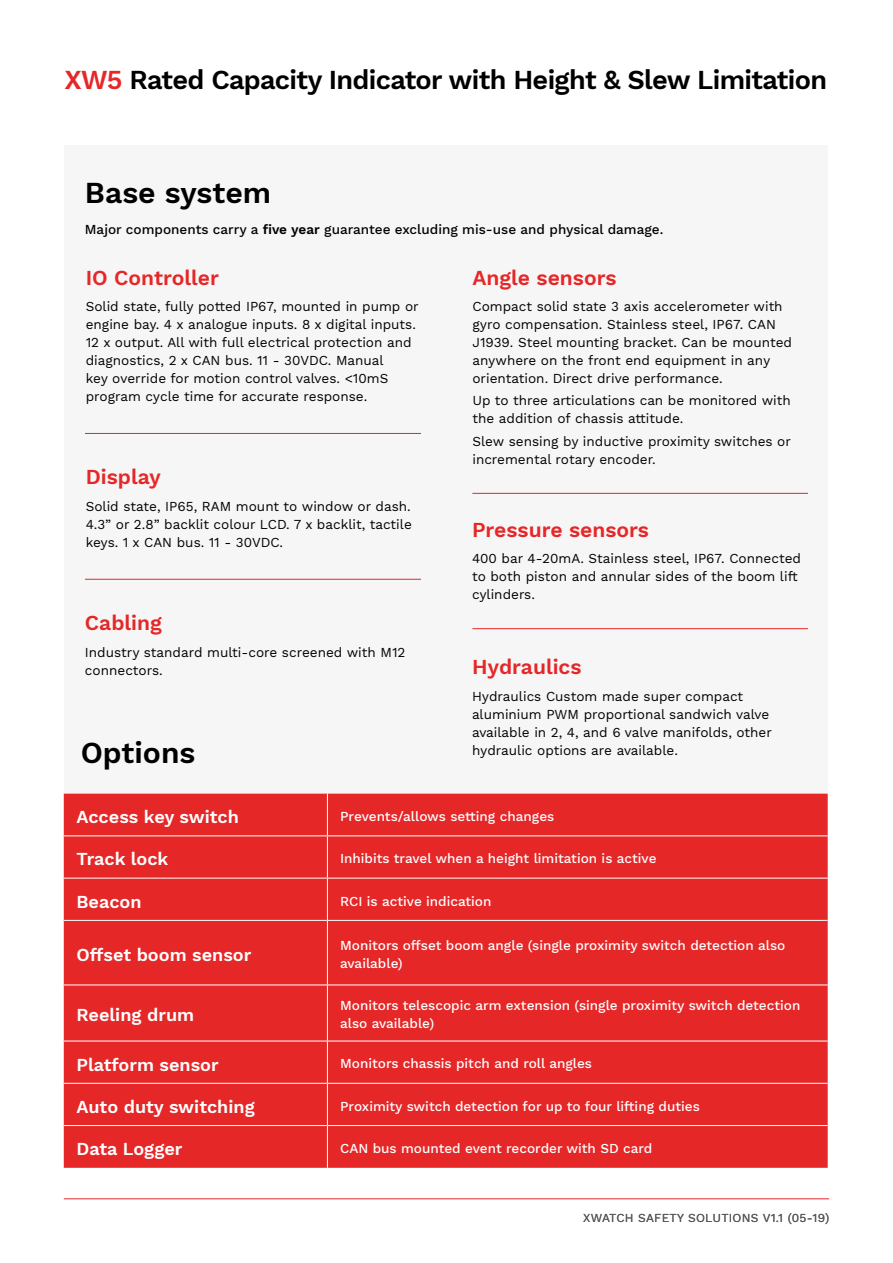
<style>
.page{position:relative;width:893px;height:1263px;background:#fff}
.page>*{position:absolute;margin:0;border:0;box-sizing:border-box;transform-origin:0 0}
.t1{font:600 30px "Work Sans";color:#000}
.t2{font:600 27px "Work Sans";letter-spacing:-.025em;color:#000}
.t3{font:600 21px "Work Sans";color:#e52728}
.t4{font:600 18px "Work Sans";color:#fff}
.t5{font:13.5px/18px "Work Sans";color:#000}
.t6{font:500 13.5px/18px "Work Sans";color:#fff}
.t7{font:500 13.5px "Work Sans";color:#000}
.t8{font:12px "Work Sans";letter-spacing:.02em;color:#575756}
.s1{color:#e52728}
.s2{font-weight:600}
</style>
<div class="page">
<div style="left:64px;top:145px;width:764px;height:663px;background:#f6f6f6"></div>
<hr style="left:64px;top:1198px;width:765px;height:1px;background:#e52728">
<hr style="left:85px;top:433px;width:336px;height:1px;background:#e52728">
<hr style="left:85px;top:579px;width:336px;height:1px;background:#e52728">
<hr style="left:472px;top:493px;width:336px;height:1px;background:#e52728">
<hr style="left:472px;top:628px;width:336px;height:1px;background:#e52728">
<div style="left:64px;top:794px;width:764px;height:374px;background:#e52728"></div>
<hr style="left:327px;top:794px;width:1px;height:41px;background:#fff">
<hr style="left:64px;top:835px;width:263px;height:1px;background:#fff">
<hr style="left:327px;top:835px;width:501px;height:1px;background:#fff">
<hr style="left:327px;top:836px;width:1px;height:42px;background:#fff">
<hr style="left:64px;top:878px;width:263px;height:1px;background:#fff">
<hr style="left:327px;top:878px;width:501px;height:1px;background:#fff">
<hr style="left:327px;top:878px;width:1px;height:42px;background:#fff">
<hr style="left:64px;top:920px;width:263px;height:1px;background:#fff">
<hr style="left:327px;top:920px;width:501px;height:1px;background:#fff">
<hr style="left:327px;top:921px;width:1px;height:63px;background:#fff">
<hr style="left:64px;top:984px;width:263px;height:1px;background:#fff">
<hr style="left:327px;top:984px;width:501px;height:1px;background:#fff">
<hr style="left:327px;top:985px;width:1px;height:56px;background:#fff">
<hr style="left:64px;top:1041px;width:263px;height:1px;background:#fff">
<hr style="left:327px;top:1041px;width:501px;height:1px;background:#fff">
<hr style="left:327px;top:1041px;width:1px;height:42px;background:#fff">
<hr style="left:327px;top:1084px;width:1px;height:41px;background:#fff">
<hr style="left:64px;top:1125px;width:263px;height:1px;background:#fff">
<hr style="left:327px;top:1125px;width:501px;height:1px;background:#fff">
<hr style="left:327px;top:1126px;width:1px;height:42px;background:#fff">
<hr style="left:64px;top:1083px;width:263px;height:1px;background:#fff">
<hr style="left:327px;top:1083px;width:501px;height:1px;background:#fff">
<h2 class="t2" style="left:64px;top:64px;width:764px"><span class="s1">XW5</span> Rated Capacity Indicator with Height &amp; Slew Limitation</h2>
<h1 class="t1" style="left:85px;top:175px;width:188px">Base system</h1>
<p class="t7" style="left:85px;top:221px;width:580px">Major components carry a <span class="s2">five year</span> guarantee excluding mis-use and physical damage.</p>
<h3 class="t3" style="left:86px;top:265px;width:135px">IO Controller</h3>
<p class="t5" style="left:86px;top:298px;width:335px">Solid state, fully potted IP67, mounted in pump or engine bay. 4 x analogue inputs. 8 x digital inputs.<br>12 x output. All with full electrical protection and diagnostics, 2 x CAN bus. 11 - 30VDC. Manual<br>key override for motion control valves. &lt;10mS program cycle time for accurate response.</p>
<h3 class="t3" style="left:86px;top:465px;width:77px">Display</h3>
<p class="t5" style="left:86px;top:498px;width:328px;text-align:justify">Solid state, IP65, RAM mount to window or dash.<br>4.3” or 2.8” backlit colour LCD. 7 x backlit, tactile keys. 1 x CAN bus. 11 - 30VDC.</p>
<h3 class="t3" style="left:85px;top:611px;width:78px">Cabling</h3>
<p class="t5" style="left:85px;top:644px;width:322px">Industry standard multi-core screened with M12 connectors.</p>
<h1 class="t1" style="left:81px;top:735px;width:116px">Options</h1>
<h3 class="t3" style="left:472px;top:265px;width:146px">Angle sensors</h3>
<p class="t5" style="left:472px;top:298px;width:321px">Compact solid state 3 axis accelerometer with gyro compensation. Stainless steel, IP67. CAN J1939. Steel mounting bracket. Can be mounted anywhere on the front end equipment in any orientation. Direct drive performance.</p>
<p class="t5" style="left:472px;top:392px;width:320px">Up to three articulations can be monitored with the addition of chassis attitude.</p>
<p class="t5" style="left:472px;top:433px;width:320px">Slew sensing by inductive proximity switches or incremental rotary encoder.</p>
<h3 class="t3" style="left:472px;top:517px;width:178px">Pressure sensors</h3>
<p class="t5" style="left:472px;top:550px;width:331px">400 bar 4-20mA. Stainless steel, IP67. Connected to both piston and annular sides of the boom lift cylinders.</p>
<h3 class="t3" style="left:472px;top:655px;width:111px">Hydraulics</h3>
<p class="t5" style="left:472px;top:688px;width:301px">Hydraulics Custom made super compact aluminium PWM proportional sandwich valve available in 2, 4, and 6 valve manifolds, other hydraulic options are available.</p>
<h3 class="t4" style="left:77px;top:806px;width:164px">Access key switch</h3>
<p class="t6" style="left:340px;top:808px;width:216px">Prevents/allows setting changes</p>
<h3 class="t4" style="left:77px;top:849px;width:93px">Track lock</h3>
<p class="t6" style="left:340px;top:850px;width:318px">Inhibits travel when a height limitation is active</p>
<h3 class="t4" style="left:77px;top:891px;width:67px">Beacon</h3>
<p class="t6" style="left:340px;top:892px;width:153px">RCI is active indication</p>
<h3 class="t4" style="left:77px;top:944px;width:176px">Offset boom sensor</h3>
<p class="t6" style="left:340px;top:937px;width:447px">Monitors offset boom angle (single proximity switch detection also available)</p>
<h3 class="t4" style="left:77px;top:1005px;width:119px">Reeling drum</h3>
<p class="t6" style="left:340px;top:997px;width:462px">Monitors telescopic arm extension (single proximity switch detection also available)</p>
<h3 class="t4" style="left:77px;top:1054px;width:144px">Platform sensor</h3>
<p class="t6" style="left:340px;top:1055px;width:253px">Monitors chassis pitch and roll angles</p>
<h3 class="t4" style="left:77px;top:1096px;width:180px">Auto duty switching</h3>
<p class="t6" style="left:340px;top:1098px;width:361px">Proximity switch detection for up to four lifting duties</p>
<h3 class="t4" style="left:77px;top:1138px;width:107px">Data Logger</h3>
<p class="t6" style="left:340px;top:1140px;width:314px">CAN bus mounted event recorder with SD card</p>
<p class="t8" style="left:583px;top:1210px;width:247px">XWATCH SAFETY SOLUTIONS V1.1 (05-19)</p>
</div>
